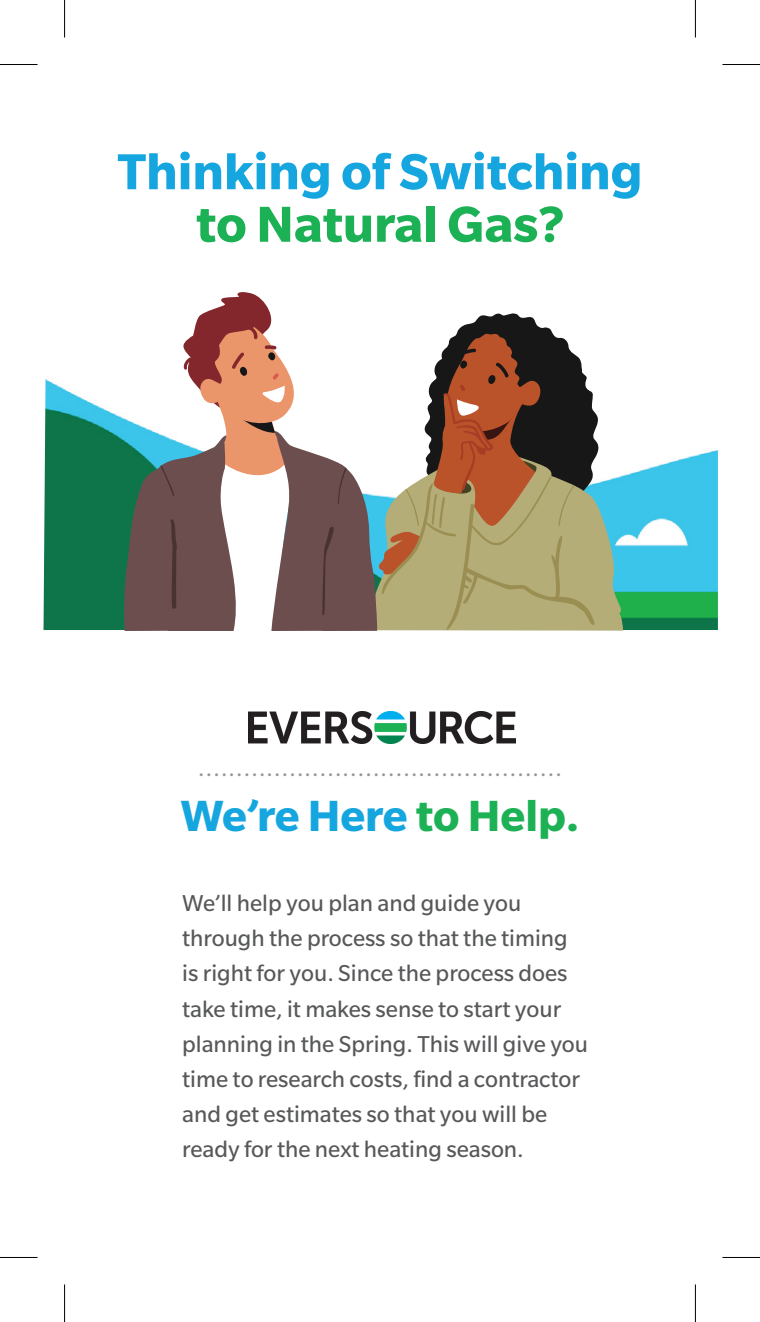
<style>
.page{position:relative;width:760px;height:1322px;background:#fff}
.page>*{position:absolute;margin:0;border:0;box-sizing:border-box;transform-origin:0 0}
.t1{font:700 55px "Slate Pro";color:#16a6df}
.t2{font:700 55px "Slate Pro";color:#1db156}
.t3{font:700 47.5px "Slate Pro";color:#16a6df}
.t4{font:27.5px "Slate Pro";color:#939598}
.t5{font:25px/35px "Slate Pro";color:#57585a}
.s1{color:#1db156}
</style>
<div class="page">
<img style="left:43px;top:379px;width:674px;height:251px">
<svg style="left:598px;top:453px;width:24px;height:177px"></svg>
<svg style="left:124px;top:292px;width:474px;height:338px"></svg>
<img style="left:248px;top:711px;width:267px;height:33px">
<hr style="left:0;top:64px;width:38px;height:1px;background:#000">
<hr style="left:722px;top:64px;width:37px;height:1px;background:#000">
<hr style="left:0;top:1257px;width:38px;height:1px;background:#000">
<hr style="left:722px;top:1257px;width:37px;height:1px;background:#000">
<hr style="left:64px;top:0;width:1px;height:37px;background:#000">
<hr style="left:64px;top:1284px;width:1px;height:37px;background:#000">
<hr style="left:694px;top:0;width:1px;height:37px;background:#000">
<hr style="left:694px;top:1284px;width:1px;height:37px;background:#000">
<h1 class="t1" style="left:117px;top:141px;width:526px">Thinking of Switching</h1>
<h1 class="t2" style="left:196px;top:194px;width:369px">to Natural Gas?</h1>
<p class="t4" style="left:198px;top:753px;width:365px">................................................</p>
<h2 class="t3" style="left:180px;top:789px;width:400px">We’re Here <span class="s1">to Help.</span></h2>
<p class="t5" style="left:182px;top:886px;width:407px">We’ll help you plan and guide you through the process so that the timing is right for you. Since the process does take time, it makes sense to start your planning in the Spring. This will give you time to research costs, find a contractor and get estimates so that you will be ready for the next heating season.</p>
</div>
